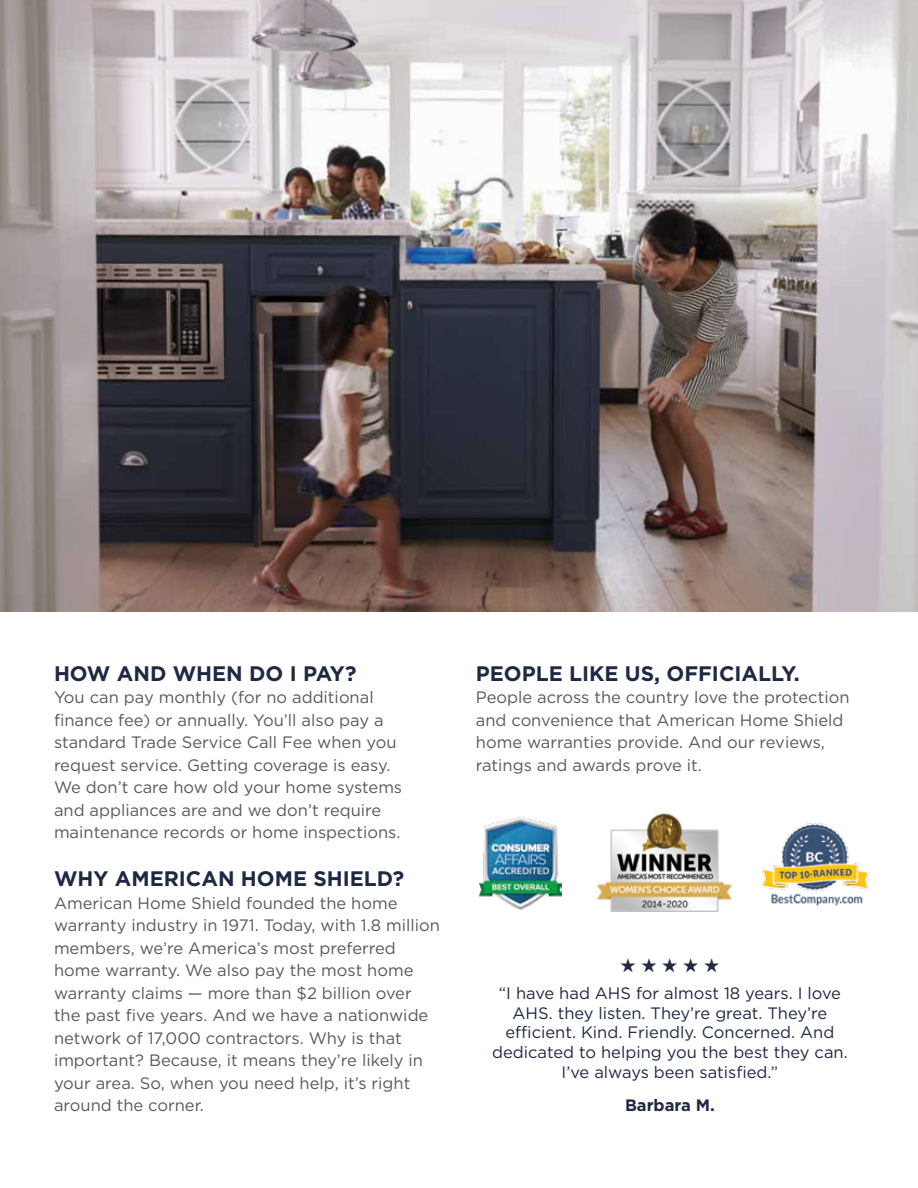
<style>
.page{position:relative;width:918px;height:1188px;background:#fff}
.page>*{position:absolute;margin:0;border:0;box-sizing:border-box;transform-origin:0 0}
.t1{font:700 21px "Gotham";color:#202944}
.t2{font:19.5px "Zapf Dingbats ITC";color:#202944}
.t3{font:16.5px/22.5px "Gotham";color:#58595b}
.t4{font:16.5px/19.8px "Gotham";color:#202944;text-align:center}
.t5{font:700 16.5px "Gotham";color:#202944}
</style>
<div class="page">
<img style="left:0;top:0;width:918px;height:611px">
<img style="left:761px;top:823px;width:109px;height:83px">
<img style="left:597px;top:813px;width:135px;height:99px">
<img style="left:479px;top:816px;width:82px;height:94px">
<p class="t1" style="left:54px;top:659px;width:304px">HOW AND WHEN DO I PAY?</p>
<p class="t3" style="left:54px;top:686px;width:350px">You can pay monthly (for no additional finance fee) or annually. You’ll also pay a standard Trade Service Call Fee when you request service. Getting coverage is easy.<br>We don’t care how old your home systems and appliances are and we don’t require maintenance records or home inspections.</p>
<p class="t1" style="left:54px;top:865px;width:352px">WHY AMERICAN HOME SHIELD?</p>
<p class="t3" style="left:54px;top:891px;width:387px">American Home Shield founded the home warranty industry in 1971. Today, with 1.8 million members, we’re America’s most preferred home warranty. We also pay the most home warranty claims — more than $2 billion over the past five years. And we have a nationwide network of 17,000 contractors. Why is that important? Because, it means they’re likely in your area. So, when you need help, it’s right around the corner.</p>
<p class="t1" style="left:476px;top:659px;width:325px">PEOPLE LIKE US, OFFICIALLY.</p>
<p class="t3" style="left:476px;top:686px;width:375px">People across the country love the protection and convenience that American Home Shield home warranties provide. And our reviews, ratings and awards prove it.</p>
<p class="t2" style="left:620px;top:956px;width:101px">★★★★★</p>
<p class="t4" style="left:492px;top:983px;width:357px">“I have had AHS for almost 18 years. I love AHS. they listen. They’re great. They’re efficient. Kind. Friendly. Concerned. And dedicated to helping you the best they can.<br>I’ve always been satisfied.”</p>
<p class="t5" style="left:625px;top:1095px;width:91px">Barbara M.</p>
</div>
